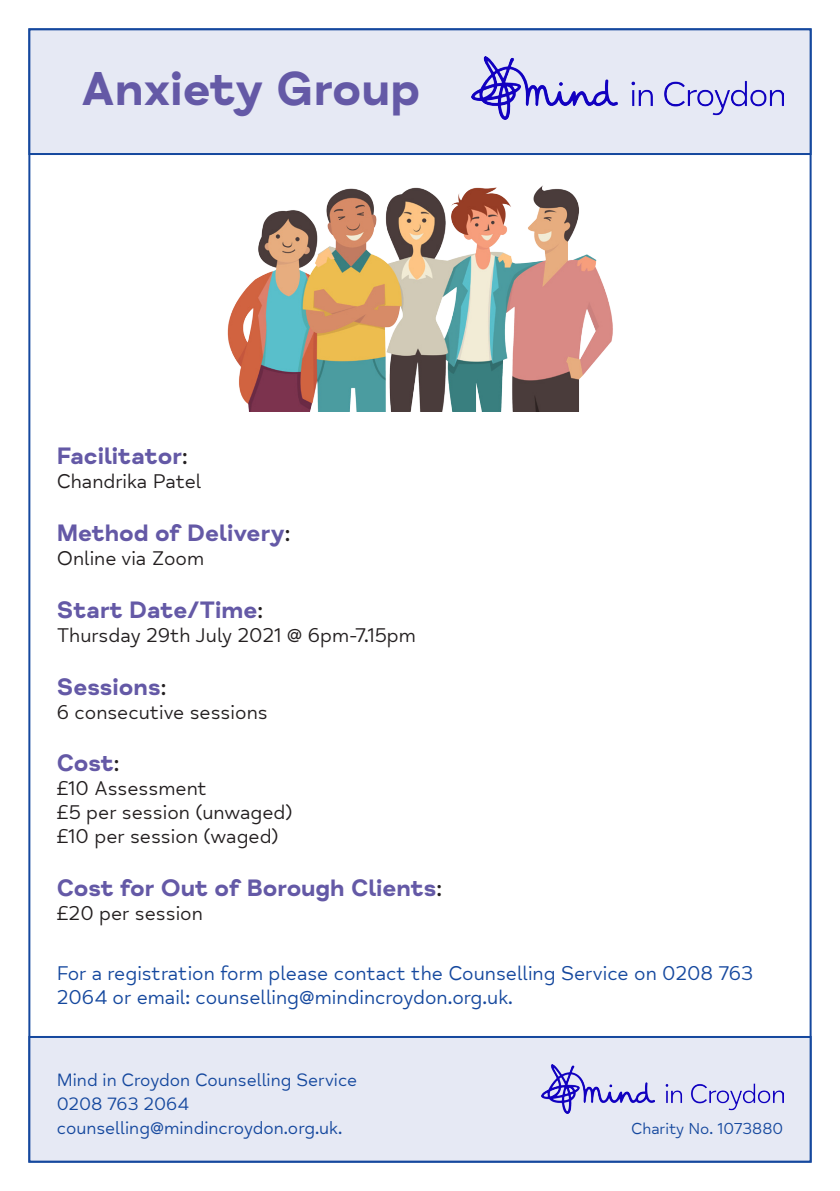
<style>
.page{position:relative;width:840px;height:1191px;background:#fff}
.page>*{position:absolute;margin:0;border:0;box-sizing:border-box;transform-origin:0 0}
.t1{font:700 48px "Mind Meridian";color:#6459a6}
.t2{font:700 24px "Mind Meridian";color:#6459a6}
.t3{font:20px/24px "Mind Meridian";color:#231f20}
.t4{font:20px/24px "Mind Meridian";color:#15489e}
.t5{font:18px/24.4px "Mind Meridian";color:#15489e}
.t6{font:16px "Mind Meridian";color:#15489e}
.s1{font-weight:400;color:#231f20}
</style>
<div class="page">
<div style="left:28px;top:28px;width:783px;height:127px;background:#e6e9f4;border:2px solid #15489e"></div>
<img style="left:471px;top:57px;width:311px;height:63px">
<div style="left:28px;top:1036px;width:783px;height:126px;background:#e6e9f4;border:2px solid #15489e"></div>
<img style="left:541px;top:1064px;width:241px;height:49px">
<img style="left:227px;top:185px;width:386px;height:226px">
<h1 class="t1" style="left:81px;top:60px;width:340px">Anxiety Group</h1>
<p class="t2" style="left:57px;top:442px;width:132px">Facilitator<span class="s1">:</span></p>
<p class="t3" style="left:57px;top:470px;width:146px">Chandrika Patel</p>
<p class="t2" style="left:57px;top:518px;width:235px">Method of Delivery<span class="s1">:</span></p>
<p class="t3" style="left:57px;top:546px;width:149px">Online via Zoom</p>
<p class="t2" style="left:57px;top:595px;width:208px">Start Date/Time<span class="s1">:</span></p>
<p class="t3" style="left:57px;top:623px;width:360px">Thursday 29th July 2021 @ 6pm-7.15pm</p>
<p class="t2" style="left:57px;top:672px;width:111px">Sessions<span class="s1">:</span></p>
<p class="t3" style="left:57px;top:700px;width:212px">6 consecutive sessions</p>
<p class="t2" style="left:57px;top:749px;width:64px">Cost<span class="s1">:</span></p>
<p class="t3" style="left:57px;top:777px;width:237px">£10 Assessment<br>£5 per session (unwaged) £10 per session (waged)</p>
<p class="t2" style="left:57px;top:874px;width:387px">Cost for Out of Borough Clients<span class="s1">:</span></p>
<p class="t3" style="left:57px;top:902px;width:148px">£20 per session</p>
<p class="t4" style="left:57px;top:961px;width:697px">For a registration form please contact the Counselling Service on 0208 763<br>2064 or email: counselling@mindincroydon.org.uk.</p>
<p class="t5" style="left:57px;top:1067px;width:302px">Mind in Croydon Counselling Service<br>0208 763 2064 counselling@mindincroydon.org.uk.</p>
<p class="t6" style="left:630px;top:1120px;width:153px">Charity No. 1073880</p>
</div>
